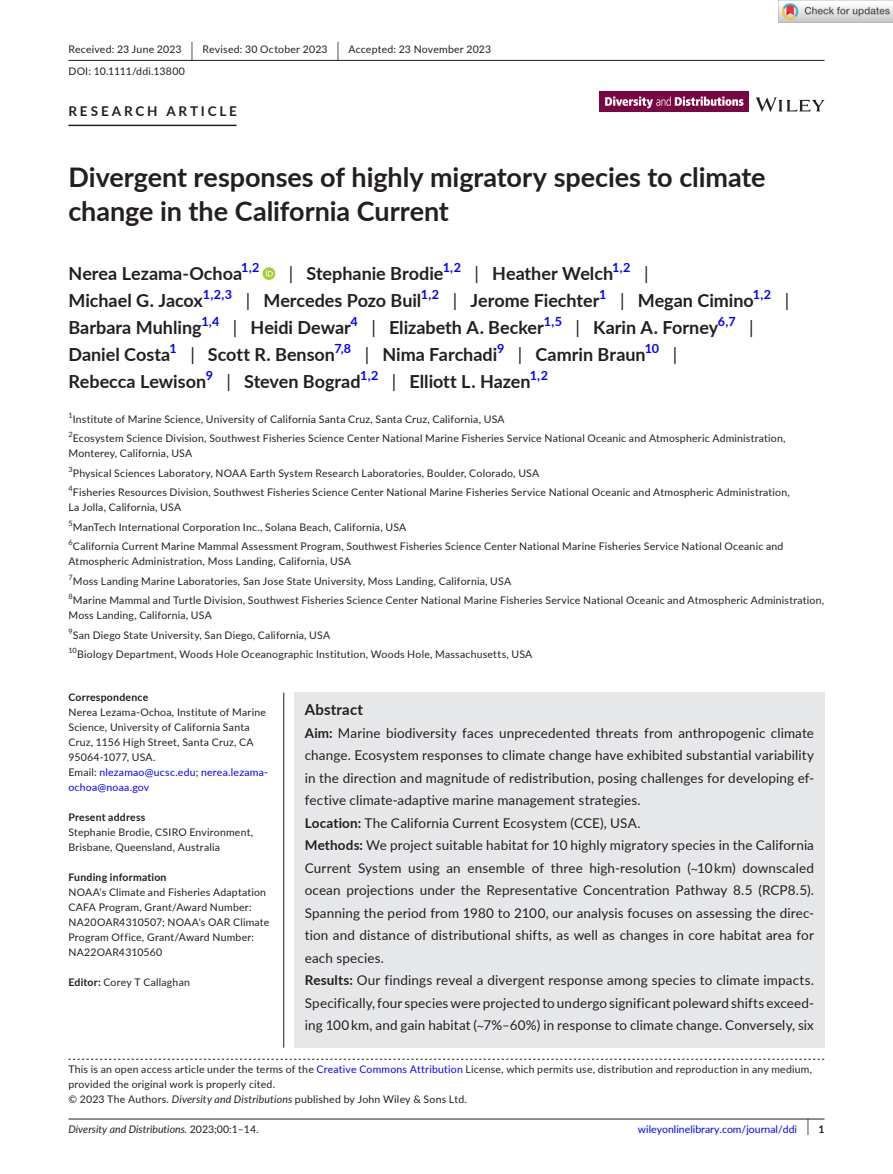
<style>
.page{position:relative;width:893px;height:1174px;background:#fff}
.page>*{position:absolute;margin:0;border:0;box-sizing:border-box;transform-origin:0 0}
.t1{font:700 27px/34.5px "Lato";letter-spacing:-.005em;color:#231f20}
.t2{font:700 18px "Lato";color:#231f20}
.t3{font:18px "Lato";color:#231f20}
.t4{font:700 15px "Lato";letter-spacing:.015em;color:#231f20}
.t5{font:13.5px/22.5px "Lato";letter-spacing:.01em;color:#231f20}
.t6{font:700 13.5px "Lato";letter-spacing:.21em;color:#231f20}
.t7{font:700 12.6px "Lato";color:#00f}
.t8{font:10.5px/15px "Lato";letter-spacing:.02em;color:#231f20}
.t9{font:700 10.5px "Lato";letter-spacing:.02em;color:#231f20}
.t10{font:italic 10.5px "Lato";color:#231f20}
.t11{font:10.5px "Lato";color:#00f}
.s1{font-size:19.65px}
.s2{font-weight:400}
.s3{color:#00f}
.s4{font-weight:700}
.s5{font-family:"STIX"}
.s6{font-style:italic}
.s7{font-style:normal}
.s8{font-size:17.4px;color:#231f20}
.s9{font-weight:700;color:#231f20}
</style>
<div class="page">
<hr style="left:68px;top:1118px;width:756px;height:1px;background:#231f20">
<svg style="left:756px;top:97px;width:68px;height:15px"></svg>
<img style="left:599px;top:91px;width:149px;height:21px">
<hr style="left:68px;top:60px;width:756px;height:1px;background:#231f20">
<hr style="left:68px;top:125px;width:169px;height:1px;background:#231f20">
<svg style="left:263px;top:267px;width:12px;height:13px"></svg>
<svg style="left:266px;top:269px;width:7px;height:7px"></svg>
<svg style="left:68px;top:1058px;width:756px;height:1px"></svg>
<div style="left:294px;top:692px;width:530px;height:355px;background:#e6e7e9"></div>
<hr style="left:283px;top:692px;width:1px;height:355px;background:#231f20">
<img style="left:779px;top:0;width:114px;height:23px">
<p class="t8" style="left:68px;top:38px;width:424px;line-height:21.8px">Received: 23 June 2023 <span class="s1">|</span> Revised: 30 October 2023 <span class="s1">|</span> Accepted: 23 November 2023<br>DOI: 10.1111/ddi.13800</p>
<p class="t6" style="left:68px;top:101px;width:170px">RESEARCH ARTICLE</p>
<h1 class="t1" style="left:68px;top:159px;width:698px">Divergent responses of highly migratory species to climate change in the California Current</h1>
<h2 class="t2" style="left:68px;top:260px;width:175px">Nerea Lezama-Ochoa</h2>
<p class="t7" style="left:241px;top:258px;width:20px">1,2</p>
<h2 class="t2" style="left:289px;top:260px;width:156px"><span class="s2">|</span> Stephanie Brodie</h2>
<p class="t7" style="left:443px;top:258px;width:20px">1,2</p>
<h2 class="t2" style="left:475px;top:260px;width:140px"><span class="s2">|</span> Heather Welch</h2>
<p class="t7" style="left:612px;top:258px;width:20px">1,2</p>
<h2 class="t3" style="left:644px;top:260px;width:6px">|</h2>
<h2 class="t2" style="left:68px;top:287px;width:136px">Michael G. Jacox</h2>
<p class="t7" style="left:203px;top:285px;width:31px">1,2,3</p>
<h2 class="t2" style="left:246px;top:287px;width:177px"><span class="s2">|</span> Mercedes Pozo Buil</h2>
<p class="t7" style="left:421px;top:285px;width:20px">1,2</p>
<h2 class="t2" style="left:453px;top:287px;width:148px"><span class="s2">|</span> Jerome Fiechter</h2>
<p class="t7" style="left:599px;top:285px;width:9px">1</p>
<h2 class="t2" style="left:620px;top:287px;width:135px"><span class="s2">|</span> Megan Cimino</h2>
<p class="t7" style="left:753px;top:285px;width:20px">1,2</p>
<h2 class="t3" style="left:785px;top:287px;width:6px">|</h2>
<h2 class="t2" style="left:68px;top:314px;width:135px">Barbara Muhling</h2>
<p class="t7" style="left:201px;top:312px;width:19px">1,4</p>
<h2 class="t2" style="left:233px;top:314px;width:120px"><span class="s2">|</span> Heidi Dewar</h2>
<p class="t7" style="left:351px;top:312px;width:9px">4</p>
<h2 class="t2" style="left:371px;top:314px;width:174px"><span class="s2">|</span> Elizabeth A. Becker</h2>
<p class="t7" style="left:544px;top:312px;width:20px">1,5</p>
<h2 class="t2" style="left:576px;top:314px;width:144px"><span class="s2">|</span> Karin A. Forney</h2>
<p class="t7" style="left:718px;top:312px;width:19px">6,7</p>
<h2 class="t3" style="left:749px;top:314px;width:6px">|</h2>
<h2 class="t2" style="left:68px;top:341px;width:103px">Daniel Costa</h2>
<p class="t7" style="left:170px;top:339px;width:9px">1</p>
<h2 class="t2" style="left:190px;top:341px;width:146px"><span class="s2">|</span> Scott R. Benson</h2>
<p class="t7" style="left:334px;top:339px;width:18px">7,8</p>
<h2 class="t2" style="left:365px;top:341px;width:134px"><span class="s2">|</span> Nima Farchadi</h2>
<p class="t7" style="left:497px;top:339px;width:9px">9</p>
<h2 class="t2" style="left:518px;top:341px;width:129px"><span class="s2">|</span> Camrin Braun</h2>
<p class="t7" style="left:645px;top:339px;width:16px">10</p>
<h2 class="t3" style="left:673px;top:341px;width:6px">|</h2>
<h2 class="t2" style="left:68px;top:368px;width:139px">Rebecca Lewison</h2>
<p class="t7" style="left:206px;top:366px;width:9px">9</p>
<h2 class="t2" style="left:227px;top:368px;width:136px"><span class="s2">|</span> Steven Bograd</h2>
<p class="t7" style="left:360px;top:366px;width:20px">1,2</p>
<h2 class="t2" style="left:392px;top:368px;width:140px"><span class="s2">|</span> Elliott L. Hazen</h2>
<p class="t7" style="left:530px;top:366px;width:20px">1,2</p>
<p class="t8" style="left:68px;top:408px;width:719px;line-height:19.5px"><sup>1</sup>Institute of Marine Science, University of California Santa Cruz, Santa Cruz, California, USA<br><sup>2</sup>Ecosystem Science Division, Southwest Fisheries Science Center National Marine Fisheries Service National Oceanic and Atmospheric Administration,</p>
<p class="t8" style="left:68px;top:443px;width:723px;line-height:19.5px">Monterey, California, USA<br><sup>3</sup>Physical Sciences Laboratory, NOAA Earth System Research Laboratories, Boulder, Colorado, USA<br><sup>4</sup>Fisheries Resources Division, Southwest Fisheries Science Center National Marine Fisheries Service National Oceanic and Atmospheric Administration,</p>
<p class="t8" style="left:68px;top:497px;width:716px;line-height:19.5px">La Jolla, California, USA<br><sup>5</sup>ManTech International Corporation Inc., Solana Beach, California, USA<br><sup>6</sup>California Current Marine Mammal Assessment Program, Southwest Fisheries Science Center National Marine Fisheries Service National Oceanic and</p>
<p class="t8" style="left:68px;top:551px;width:757px;line-height:19.5px">Atmospheric Administration, Moss Landing, California, USA<br><sup>7</sup>Moss Landing Marine Laboratories, San Jose State University, Moss Landing, California, USA<br><sup>8</sup>Marine Mammal and Turtle Division, Southwest Fisheries Science Center National Marine Fisheries Service National Oceanic and Atmospheric Administration,</p>
<p class="t8" style="left:68px;top:605px;width:465px;line-height:19.5px">Moss Landing, California, USA<br><sup>9</sup>San Diego State University, San Diego, California, USA<br><sup>10</sup>Biology Department, Woods Hole Oceanographic Institution, Woods Hole, Massachusetts, USA</p>
<p class="t9" style="left:68px;top:689px;width:81px">Correspondence</p>
<p class="t8" style="left:68px;top:704px;width:201px">Nerea Lezama-Ochoa, Institute of Marine Science, University of California Santa Cruz, 1156 High Street, Santa Cruz, CA 95064-1077, USA.<br>Email: <span class="s3">nlezamao@ucsc.edu</span>; <span class="s3">nerea.lezama&shy;ochoa@noaa.gov</span></p>
<p class="t9" style="left:68px;top:809px;width:78px">Present address</p>
<p class="t8" style="left:68px;top:824px;width:186px">Stephanie Brodie, CSIRO Environment,<br>Brisbane, Queensland, Australia</p>
<p class="t9" style="left:68px;top:869px;width:100px">Funding information</p>
<p class="t8" style="left:68px;top:884px;width:202px">NOAA's Climate and Fisheries Adaptation CAFA Program, Grant/Award Number:<br>NA20OAR4310507; NOAA's OAR Climate Program Office, Grant/Award Number:<br>NA22OAR4310560</p>
<p class="t8" style="left:68px;top:974px;width:123px"><span class="s4">Editor:</span> Corey T Callaghan</p>
<h3 class="t4" style="left:305px;top:698px;width:60px">Abstract</h3>
<p class="t5" style="left:305px;top:721px;width:511px"><span class="s4">Aim:</span> Marine biodiversity faces unprecedented threats from anthropogenic climate change. Ecosystem responses to climate change have exhibited substantial variability in the direction and magnitude of redistribution, posing challenges for developing ef&shy;fective climate-adaptive marine management strategies.<br><span class="s4">Location:</span> The California Current Ecosystem (CCE), USA.<br><span class="s4">Methods:</span> We project suitable habitat for 10 highly migratory species in the California Current System using an ensemble of three high-resolution (<span class="s5">~</span>10 km) downscaled ocean projections under the Representative Concentration Pathway 8.5 (RCP8.5).<br>Spanning the period from 1980 to 2100, our analysis focuses on assessing the direc&shy;tion and distance of distributional shifts, as well as changes in core habitat area for each species.<br><span class="s4">Results:</span> Our findings reveal a divergent response among species to climate impacts.<br>Specifically, four species were projected to undergo significant poleward shifts exceed&shy;ing 100 km, and gain habitat (<span class="s5">~</span>7%–60%) in response to climate change. Conversely, six</p>
<p class="t8" style="left:68px;top:1061px;width:745px">This is an open access article under the terms of the <span class="s3">Creative Commons Attribution</span> License, which permits use, distribution and reproduction in any medium, provided the original work is properly cited.<br>© 2023 The Authors. <span class="s6">Diversity and Distributions</span> published by John Wiley &amp; Sons Ltd.</p>
<p class="t10" style="left:68px;top:1121px;width:192px">Diversity and Distributions. <span class="s7">2023;00:1–14.</span></p>
<p class="t11" style="left:638px;top:1121px;width:188px">wileyonlinelibrary.com/journal/ddi <span class="s8">|</span> <span class="s9">1</span></p>
</div>
